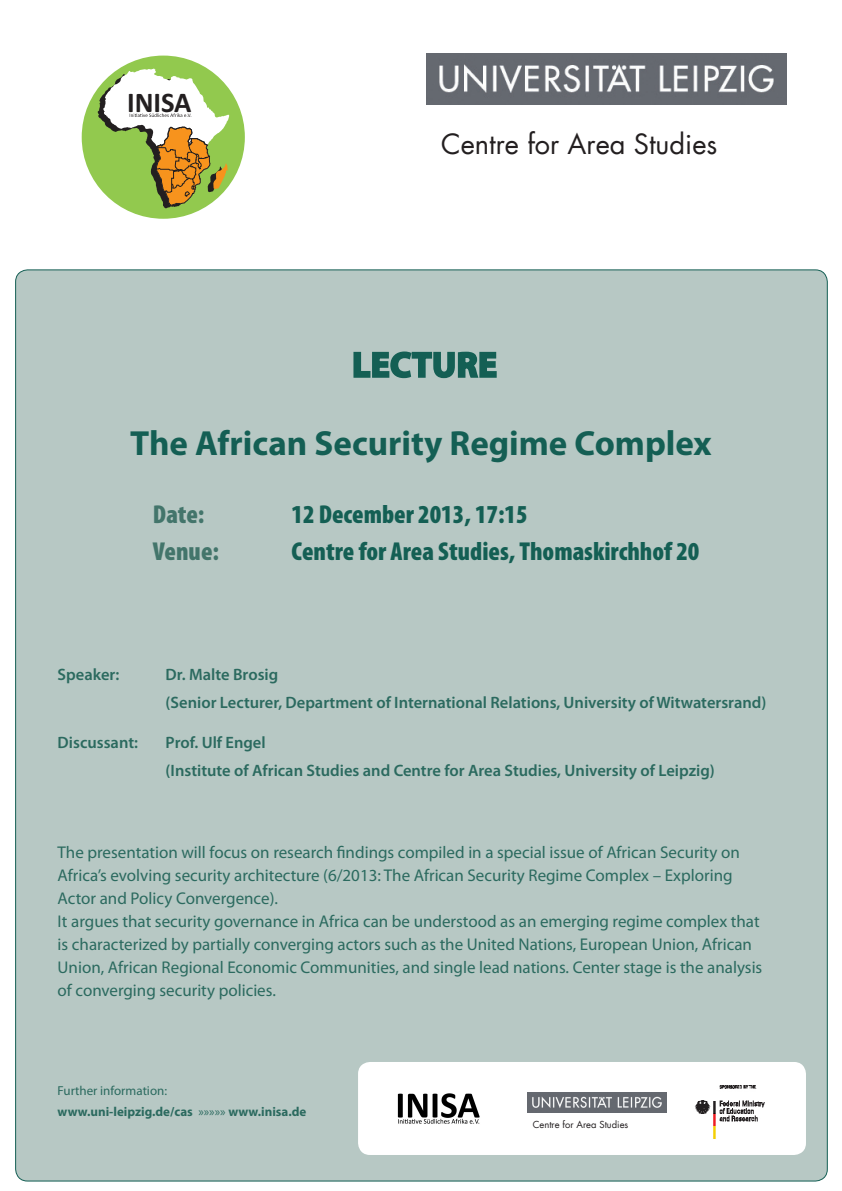
<style>
.page{position:relative;width:842px;height:1191px;background:#fff}
.page>*{position:absolute;margin:0;border:0;box-sizing:border-box;transform-origin:0 0}
.t1{font:700 35px "Myriad Pro";color:#145f54}
.t2{font:700 35px "Myriad Pro";letter-spacing:.02em;color:#145f54}
.t3{font:700 28.5px "Calibri";color:#231f20}
.t4{font:27.2px "Futura";color:#231f20}
.t5{font:900 condensed 26px "Myriad Pro";color:#145f54}
.t6{font:900 condensed 26px "Myriad Pro";color:#43756b}
.t7{font:17px/23px "Myriad Pro";color:#2b6a5f}
.t8{font:600 16.5px "Myriad Pro";color:#2b6a5f}
.t9{font:700 13px "Myriad Pro";color:#2b6a5f}
.t10{font:13px "Myriad Pro";color:#2b6a5f}
.t11{font:9.4px "Futura";color:#231f20}
.t12{font:5.3px "Calibri";color:#231f20}
.s1{font-weight:400}
</style>
<div class="page">
<div style="left:16px;top:270px;width:811px;height:911px;background:#b7c8c4;border-radius:12px"></div>
<div style="left:82px;top:56px;width:163px;height:163px;background:#92c94e;border-radius:50%"></div>
<svg style="left:98px;top:69px;width:131px;height:139px"></svg>
<img style="left:426px;top:53px;width:360px;height:52px">
<svg style="left:353px;top:351px;width:144px;height:28px"></svg>
<div style="left:358px;top:1062px;width:448px;height:93px;background:#fff;border-radius:12px"></div>
<img style="left:694px;top:1085px;width:71px;height:54px">
<img style="left:397px;top:1093px;width:83px;height:31px">
<img style="left:527px;top:1092px;width:140px;height:20px">
<p class="t3" style="left:127px;top:84px;width:66px">INISA</p>
<p class="t12" style="left:188px;top:112px;width:5px">V.</p>
<p class="t4" style="left:441px;top:127px;width:278px">Centre for Area Studies</p>
<p class="t2" style="left:352px;top:342px;width:146px">LECTURE</p>
<p class="t1" style="left:130px;top:420px;width:583px">The African Security Regime Complex</p>
<p class="t6" style="left:153px;top:497px;width:53px">Date:</p>
<p class="t5" style="left:291px;top:497px;width:238px">12 December 2013, 17:15</p>
<p class="t6" style="left:153px;top:534px;width:68px">Venue:</p>
<p class="t5" style="left:291px;top:534px;width:409px">Centre for Area Studies, Thomaskirchhof 20</p>
<p class="t8" style="left:58px;top:663px;width:63px">Speaker:</p>
<p class="t8" style="left:166px;top:663px;width:114px">Dr. Malte Brosig</p>
<p class="t8" style="left:166px;top:692px;width:602px">(Senior Lecturer, Department of International Relations, University of Witwatersrand)</p>
<p class="t8" style="left:58px;top:731px;width:82px">Discussant:</p>
<p class="t8" style="left:166px;top:731px;width:102px">Prof. Ulf Engel</p>
<p class="t8" style="left:166px;top:760px;width:551px">(Institute of African Studies and Centre for Area Studies, University of Leipzig)</p>
<p class="t7" style="left:58px;top:840px;width:684px">The presentation will focus on research findings compiled in a special issue of African Security on<br>Africa’s evolving security architecture (6/2013: The African Security Regime Complex – Exploring<br>Actor and Policy Convergence).</p>
<p class="t7" style="left:58px;top:909px;width:706px">It argues that security governance in Africa can be understood as an emerging regime complex that is characterized by partially converging actors such as the United Nations, European Union, African Union, African Regional Economic Communities, and single lead nations. Center stage is the analysis of converging security policies.</p>
<p class="t10" style="left:58px;top:1082px;width:111px">Further information:</p>
<p class="t9" style="left:58px;top:1103px;width:250px">www.uni-leipzig.de/cas <span class="s1">»»»»»</span> www.inisa.de</p>
<p class="t11" style="left:533px;top:1118px;width:97px">Centre for Area Studies</p>
</div>
